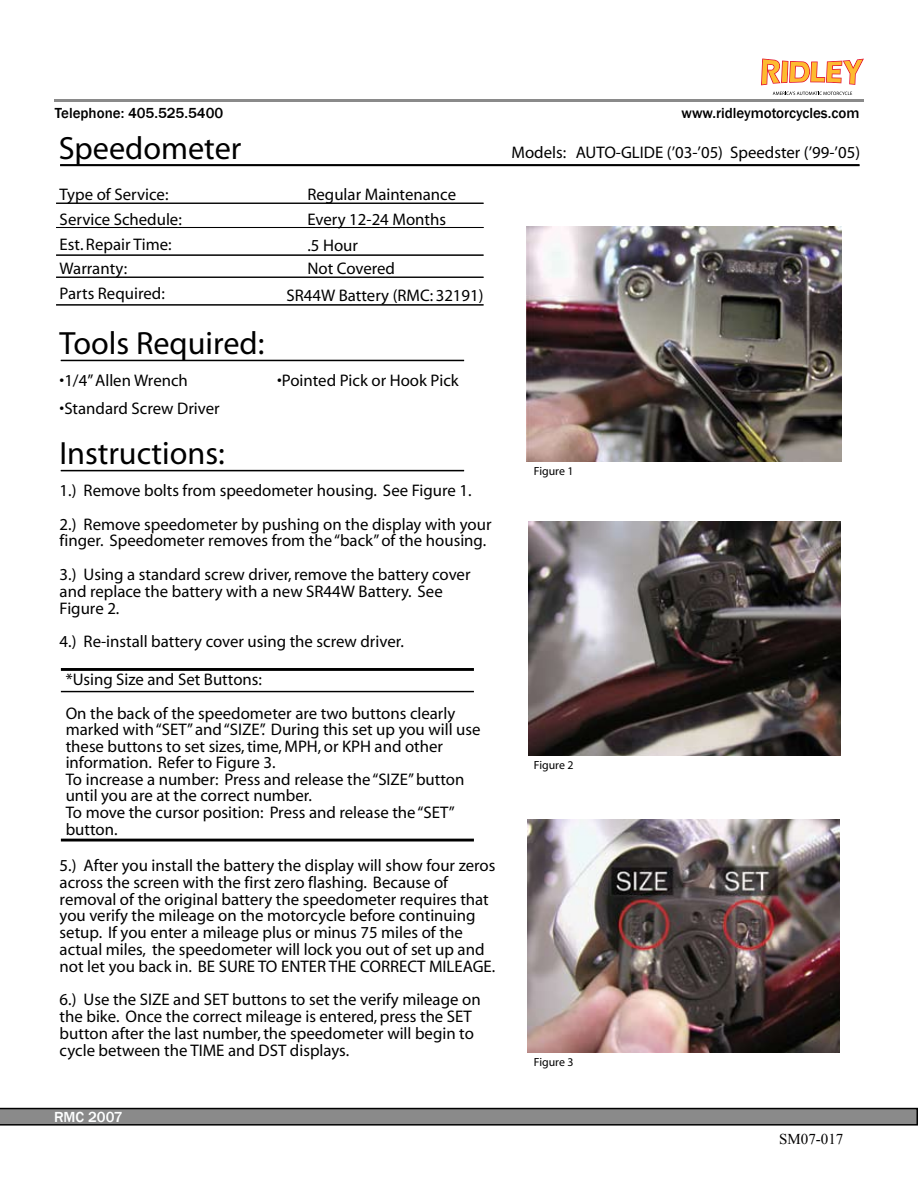
<style>
.page{position:relative;width:918px;height:1188px;background:#fff}
.page>*{position:absolute;margin:0;border:0;box-sizing:border-box;transform-origin:0 0}
.t1{font:32.25px "Myriad";color:#000}
.t2{font:16.8px/16.8px "Myriad";color:#000}
.t3{font:500 15px "Franklin Gothic";color:#000}
.t4{font:15px "Times New Roman";color:#020101}
.t5{font:500 15px "Franklin Gothic";color:#feffff}
.t6{font:11.85px "Myriad";color:#000}
</style>
<div class="page">
<svg style="left:761px;top:58px;width:103px;height:27px"></svg>
<svg style="left:773px;top:92px;width:79px;height:3px"></svg>
<hr style="left:54px;top:99px;width:810px;height:3px;background:#8a8a8a">
<svg style="left:0;top:1108px;width:918px;height:18px;background:#777"></svg>
<hr style="left:60px;top:164px;width:800px;height:2px;background:#000">
<hr style="left:61px;top:360px;width:403px;height:1px;background:#000">
<hr style="left:56px;top:203px;width:428px;height:1px;background:#000">
<hr style="left:56px;top:227px;width:428px;height:1px;background:#000">
<hr style="left:56px;top:255px;width:428px;height:1px;background:#000">
<hr style="left:56px;top:277px;width:428px;height:1px;background:#000">
<hr style="left:56px;top:304px;width:428px;height:1px;background:#000">
<hr style="left:61px;top:470px;width:403px;height:1px;background:#000">
<hr style="left:61px;top:668px;width:413px;height:3px;background:#000">
<hr style="left:61px;top:691px;width:413px;height:1px;background:#000">
<hr style="left:61px;top:839px;width:413px;height:3px;background:#000">
<img style="left:527px;top:227px;width:314px;height:235px">
<img style="left:528px;top:522px;width:312px;height:233px">
<img style="left:528px;top:819px;width:312px;height:233px">
<p class="t3" style="left:55px;top:103px;width:170px">Telephone: 405.525.5400</p>
<h1 class="t1" style="left:59px;top:132px;width:184px">Speedometer</h1>
<p class="t2" style="left:60px;top:187px;width:110px">Type of Service:</p>
<p class="t2" style="left:60px;top:211px;width:124px">Service Schedule:</p>
<p class="t2" style="left:60px;top:236px;width:114px">Est. Repair Time:</p>
<p class="t2" style="left:60px;top:261px;width:69px">Warranty:</p>
<p class="t2" style="left:60px;top:286px;width:107px">Parts Required:</p>
<h1 class="t1" style="left:59px;top:327px;width:207px">Tools Required:</h1>
<p class="t2" style="left:60px;top:373px;width:130px">•1/4” Allen Wrench</p>
<p class="t2" style="left:60px;top:401px;width:162px">•Standard Screw Driver</p>
<p class="t2" style="left:307px;top:187px;width:150px">Regular Maintenance</p>
<p class="t2" style="left:307px;top:211px;width:140px">Every 12-24 Months</p>
<p class="t2" style="left:307px;top:238px;width:52px">.5 Hour</p>
<p class="t2" style="left:307px;top:261px;width:89px">Not Covered</p>
<p class="t2" style="left:286px;top:288px;width:199px">SR44W Battery (RMC: 32191)</p>
<p class="t2" style="left:277px;top:373px;width:183px">•Pointed Pick or Hook Pick</p>
<h1 class="t1" style="left:59px;top:437px;width:167px">Instructions:</h1>
<p class="t2" style="left:60px;top:474px;width:433px;line-height:33.6px">1.) Remove bolts from speedometer housing. See Figure 1.<br>2.) Remove speedometer by pushing on the display with your</p>
<p class="t2" style="left:60px;top:525px;width:428px;line-height:33.6px">finger. Speedometer removes from the “back” of the housing.<br>3.) Using a standard screw driver, remove the battery cover</p>
<p class="t2" style="left:60px;top:584px;width:385px">and replace the battery with a new SR44W Battery. See<br>Figure 2.</p>
<p class="t2" style="left:60px;top:634px;width:346px">4.) Re-install battery cover using the screw driver.</p>
<p class="t2" style="left:66px;top:664px;width:391px;line-height:33.2px">*Using Size and Set Buttons:<br>On the back of the speedometer are two buttons clearly</p>
<p class="t2" style="left:66px;top:722px;width:416px">marked with “SET” and “SIZE”. During this set up you will use these buttons to set sizes, time, MPH, or KPH and other information. Refer to Figure 3.<br>To increase a number: Press and release the “SIZE” button until you are at the correct number.<br>To move the cursor position: Press and release the “SET” button.</p>
<p class="t2" style="left:60px;top:858px;width:437px">5.) After you install the battery the display will show four zeros across the screen with the first zero flashing. Because of removal of the original battery the speedometer requires that you verify the mileage on the motorcycle before continuing setup. If you enter a mileage plus or minus 75 miles of the actual miles, the speedometer will lock you out of set up and not let you back in. BE SURE TO ENTER THE CORRECT MILEAGE.</p>
<p class="t2" style="left:60px;top:992px;width:423px">6.) Use the SIZE and SET buttons to set the verify mileage on the bike. Once the correct mileage is entered, press the SET button after the last number, the speedometer will begin to cycle between the TIME and DST displays.</p>
<p class="t5" style="left:54px;top:1107px;width:70px">RMC 2007</p>
<p class="t3" style="left:682px;top:103px;width:179px">www.ridleymotorcycles.com</p>
<p class="t2" style="left:511px;top:144px;width:350px">Models: AUTO-GLIDE (’03-’05) Speedster (’99-’05)</p>
<p class="t6" style="left:534px;top:465px;width:41px">Figure 1</p>
<p class="t6" style="left:534px;top:759px;width:41px">Figure 2</p>
<p class="t6" style="left:534px;top:1056px;width:41px">Figure 3</p>
<p class="t4" style="left:779px;top:1129px;width:66px">SM07-017</p>
</div>
